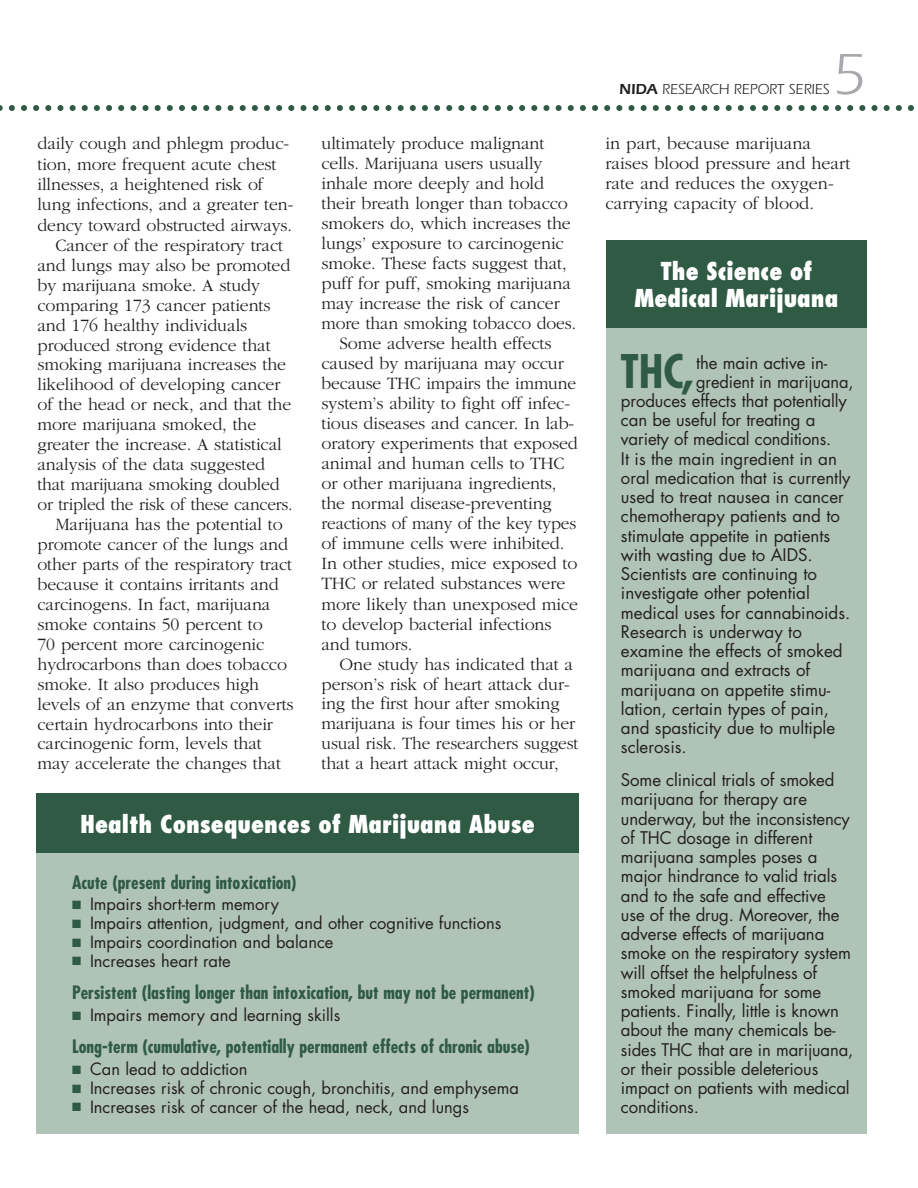
<style>
.page{position:relative;width:918px;height:1188px;background:#fff}
.page>*{position:absolute;margin:0;border:0;box-sizing:border-box;transform-origin:0 0}
.t1{font:60px "Itc Eras";color:#a7a9ac}
.t2{font:700 condensed 45px "Futura";color:#2f5a43}
.t3{font:800 condensed 24px/27px "Futura";color:#fff;text-align:center}
.t4{font:300 18px/20px "Garamond";letter-spacing:-.005em;color:#231f20}
.t5{font:700 condensed 18px "Futura";color:#2f5a43}
.t6{font:300 18px "Garamond";letter-spacing:-.005em;color:#231f20;scale:.96 1}
.t7{font:16.95px/19.2px "Futura";letter-spacing:-.005em;color:#231f20}
.t8{font:16.5px "Futura";color:#231f20}
.t9{font:15px "Itc Eras";color:#231f20}
.s1{color:#2f5a43}
.s2{font-weight:600}
</style>
<div class="page">
<svg style="left:0;top:105px;width:914px;height:6px"></svg>
<div style="left:36px;top:841px;width:543px;height:293px;background:#b0c3b7"></div>
<div style="left:36px;top:794px;width:543px;height:59px;background:#2f5a43"></div>
<div style="left:606px;top:326px;width:261px;height:808px;background:#b0c3b7"></div>
<div style="left:606px;top:240px;width:261px;height:88px;background:#2f5a43"></div>
<p class="t4" style="left:38px;top:135px;width:253px">daily cough and phlegm produc-</p>
<p class="t4" style="left:38px;top:155px;width:241px">tion, more frequent acute chest</p>
<p class="t4" style="left:38px;top:176px;width:227px">illnesses, a heightened risk of</p>
<p class="t4" style="left:38px;top:196px;width:257px">lung infections, and a greater ten-</p>
<p class="t4" style="left:38px;top:217px;width:256px">dency toward obstructed airways.</p>
<p class="t4" style="left:56px;top:236px;width:229px">Cancer of the respiratory tract</p>
<p class="t4" style="left:38px;top:256px;width:254px">and lungs may also be promoted</p>
<p class="t4" style="left:38px;top:276px;width:224px">by marijuana smoke. A study</p>
<p class="t4" style="left:38px;top:296px;width:235px">comparing 173 cancer patients</p>
<p class="t4" style="left:38px;top:316px;width:211px">and 176 healthy individuals</p>
<p class="t4" style="left:38px;top:336px;width:235px">produced strong evidence that</p>
<p class="t4" style="left:38px;top:356px;width:250px">smoking marijuana increases the</p>
<p class="t4" style="left:38px;top:376px;width:244px">likelihood of developing cancer</p>
<p class="t4" style="left:38px;top:396px;width:255px">of the head or neck, and that the</p>
<p class="t4" style="left:38px;top:416px;width:220px">more marijuana smoked, the</p>
<p class="t4" style="left:38px;top:436px;width:246px">greater the increase. A statistical</p>
<p class="t4" style="left:38px;top:456px;width:229px">analysis of the data suggested</p>
<p class="t4" style="left:38px;top:476px;width:244px">that marijuana smoking doubled</p>
<p class="t6" style="left:38px;top:497px;width:267px">or tripled the risk of these cancers.</p>
<p class="t4" style="left:56px;top:516px;width:229px">Marijuana has the potential to</p>
<p class="t4" style="left:38px;top:536px;width:252px">promote cancer of the lungs and</p>
<p class="t4" style="left:38px;top:556px;width:256px">other parts of the respiratory tract</p>
<p class="t4" style="left:38px;top:576px;width:243px">because it contains irritants and</p>
<p class="t4" style="left:38px;top:596px;width:234px">carcinogens. In fact, marijuana</p>
<p class="t4" style="left:38px;top:616px;width:227px">smoke contains 50 percent to</p>
<p class="t4" style="left:38px;top:635px;width:228px">70 percent more carcinogenic</p>
<p class="t4" style="left:38px;top:655px;width:251px">hydrocarbons than does tobacco</p>
<p class="t4" style="left:38px;top:675px;width:223px">smoke. It also produces high</p>
<p class="t4" style="left:38px;top:695px;width:258px">levels of an enzyme that converts</p>
<p class="t4" style="left:38px;top:715px;width:237px">certain hydrocarbons into their</p>
<p class="t4" style="left:38px;top:735px;width:226px">carcinogenic form, levels that</p>
<p class="t4" style="left:38px;top:755px;width:245px">may accelerate the changes that</p>
<p class="t4" style="left:321px;top:135px;width:225px">ultimately produce malignant</p>
<p class="t4" style="left:321px;top:155px;width:222px">cells. Marijuana users usually</p>
<p class="t4" style="left:321px;top:175px;width:224px">inhale more deeply and hold</p>
<p class="t4" style="left:321px;top:195px;width:248px">their breath longer than tobacco</p>
<p class="t4" style="left:321px;top:215px;width:251px">smokers do, which increases the</p>
<p class="t4" style="left:321px;top:235px;width:244px">lungs’ exposure to carcinogenic</p>
<p class="t4" style="left:321px;top:255px;width:247px">smoke. These facts suggest that,</p>
<p class="t4" style="left:321px;top:275px;width:251px">puff for puff, smoking marijuana</p>
<p class="t4" style="left:321px;top:295px;width:240px">may increase the risk of cancer</p>
<p class="t4" style="left:321px;top:314px;width:256px">more than smoking tobacco does.</p>
<p class="t4" style="left:339px;top:335px;width:214px">Some adverse health effects</p>
<p class="t4" style="left:321px;top:355px;width:244px">caused by marijuana may occur</p>
<p class="t4" style="left:321px;top:375px;width:256px">because THC impairs the immune</p>
<p class="t4" style="left:321px;top:395px;width:250px">system’s ability to fight off infec-</p>
<p class="t4" style="left:321px;top:415px;width:254px">tious diseases and cancer. In lab-</p>
<p class="t4" style="left:321px;top:435px;width:258px">oratory experiments that exposed</p>
<p class="t4" style="left:321px;top:455px;width:245px">animal and human cells to THC</p>
<p class="t4" style="left:321px;top:475px;width:237px">or other marijuana ingredients,</p>
<p class="t4" style="left:321px;top:495px;width:232px">the normal disease-preventing</p>
<p class="t6" style="left:321px;top:517px;width:267px">reactions of many of the key types</p>
<p class="t4" style="left:321px;top:535px;width:244px">of immune cells were inhibited.</p>
<p class="t4" style="left:321px;top:555px;width:257px">In other studies, mice exposed to</p>
<p class="t4" style="left:321px;top:575px;width:245px">THC or related substances were</p>
<p class="t4" style="left:321px;top:595px;width:258px">more likely than unexposed mice</p>
<p class="t4" style="left:321px;top:615px;width:232px">to develop bacterial infections</p>
<p class="t4" style="left:321px;top:635px;width:92px">and tumors.</p>
<p class="t4" style="left:339px;top:655px;width:235px">One study has indicated that a</p>
<p class="t4" style="left:321px;top:675px;width:250px">person’s risk of heart attack dur-</p>
<p class="t4" style="left:321px;top:695px;width:240px">ing the first hour after smoking</p>
<p class="t4" style="left:321px;top:715px;width:255px">marijuana is four times his or her</p>
<p class="t6" style="left:321px;top:737px;width:269px">usual risk. The researchers suggest</p>
<p class="t4" style="left:321px;top:755px;width:239px">that a heart attack might occur,</p>
<h3 class="t3" style="left:80px;top:813px;width:456px">Health Consequences of Marijuana Abuse</h3>
<p class="t5" style="left:72px;top:874px;width:226px">Acute (present during intoxication)</p>
<p class="t8" style="left:72px;top:897px;width:208px"><span class="s1">■</span> Impairs short-term memory</p>
<p class="t8" style="left:72px;top:916px;width:431px"><span class="s1">■</span> Impairs attention, judgment, and other cognitive functions</p>
<p class="t8" style="left:72px;top:935px;width:263px"><span class="s1">■</span> Impairs coordination and balance</p>
<p class="t8" style="left:72px;top:953px;width:160px"><span class="s1">■</span> Increases heart rate</p>
<p class="t5" style="left:72px;top:985px;width:464px">Persistent (lasting longer than intoxication, but may not be permanent)</p>
<p class="t8" style="left:72px;top:1008px;width:270px"><span class="s1">■</span> Impairs memory and learning skills</p>
<p class="t5" style="left:72px;top:1039px;width:460px">Long-term (cumulative, potentially permanent effects of chronic abuse)</p>
<p class="t8" style="left:72px;top:1062px;width:177px"><span class="s1">■</span> Can lead to addiction</p>
<p class="t8" style="left:72px;top:1081px;width:448px"><span class="s1">■</span> Increases risk of chronic cough, bronchitis, and emphysema</p>
<p class="t8" style="left:72px;top:1099px;width:399px"><span class="s1">■</span> Increases risk of cancer of the head, neck, and lungs</p>
<h1 class="t1" style="left:832px;top:54px;width:35px">5</h1>
<p class="t9" style="left:619px;top:84px;width:212px"><span class="s2">NIDA</span> RESEARCH REPORT SERIES</p>
<p class="t4" style="left:606px;top:135px;width:246px">in part, because marijuana raises blood pressure and heart rate and reduces the oxygen&shy;carrying capacity of blood.</p>
<h3 class="t3" style="left:635px;top:260px;width:205px">The Science of<br>Medical Marijuana</h3>
<h2 class="t2" style="left:621px;top:351px;width:75px">THC,</h2>
<p class="t7" style="left:696px;top:354px;width:133px">the main active in-</p>
<p class="t7" style="left:696px;top:373px;width:159px">gredient in marijuana,</p>
<p class="t7" style="left:621px;top:393px;width:228px">produces effects that potentially</p>
<p class="t7" style="left:621px;top:412px;width:196px">can be useful for treating a</p>
<p class="t7" style="left:621px;top:431px;width:212px">variety of medical conditions.</p>
<p class="t7" style="left:621px;top:450px;width:218px">It is the main ingredient in an</p>
<p class="t7" style="left:621px;top:470px;width:231px">oral medication that is currently</p>
<p class="t7" style="left:621px;top:489px;width:224px">used to treat nausea in cancer</p>
<p class="t7" style="left:621px;top:508px;width:221px">chemotherapy patients and to</p>
<p class="t7" style="left:621px;top:527px;width:211px">stimulate appetite in patients</p>
<p class="t7" style="left:621px;top:547px;width:193px">with wasting due to AIDS.</p>
<p class="t7" style="left:621px;top:566px;width:197px">Scientists are continuing to</p>
<p class="t7" style="left:621px;top:585px;width:190px">investigate other potential</p>
<p class="t7" style="left:621px;top:604px;width:231px">medical uses for cannabinoids.</p>
<p class="t7" style="left:621px;top:624px;width:182px">Research is underway to</p>
<p class="t7" style="left:621px;top:643px;width:223px">examine the effects of smoked</p>
<p class="t7" style="left:621px;top:662px;width:191px">marijuana and extracts of</p>
<p class="t7" style="left:621px;top:681px;width:211px">marijuana on appetite stimu-</p>
<p class="t7" style="left:621px;top:701px;width:210px">lation, certain types of pain,</p>
<p class="t7" style="left:621px;top:720px;width:216px">and spasticity due to multiple</p>
<p class="t7" style="left:621px;top:739px;width:67px">sclerosis.</p>
<p class="t7" style="left:621px;top:772px;width:234px">Some clinical trials of smoked marijuana for therapy are underway, but the inconsistency of THC dosage in different marijuana samples poses a major hindrance to valid trials and to the safe and effective use of the drug. Moreover, the adverse effects of marijuana smoke on the respiratory system will offset the helpfulness of smoked marijuana for some patients. Finally, little is known about the many chemicals be&shy;sides THC that are in marijuana, or their possible deleterious impact on patients with medical conditions.</p>
</div>
